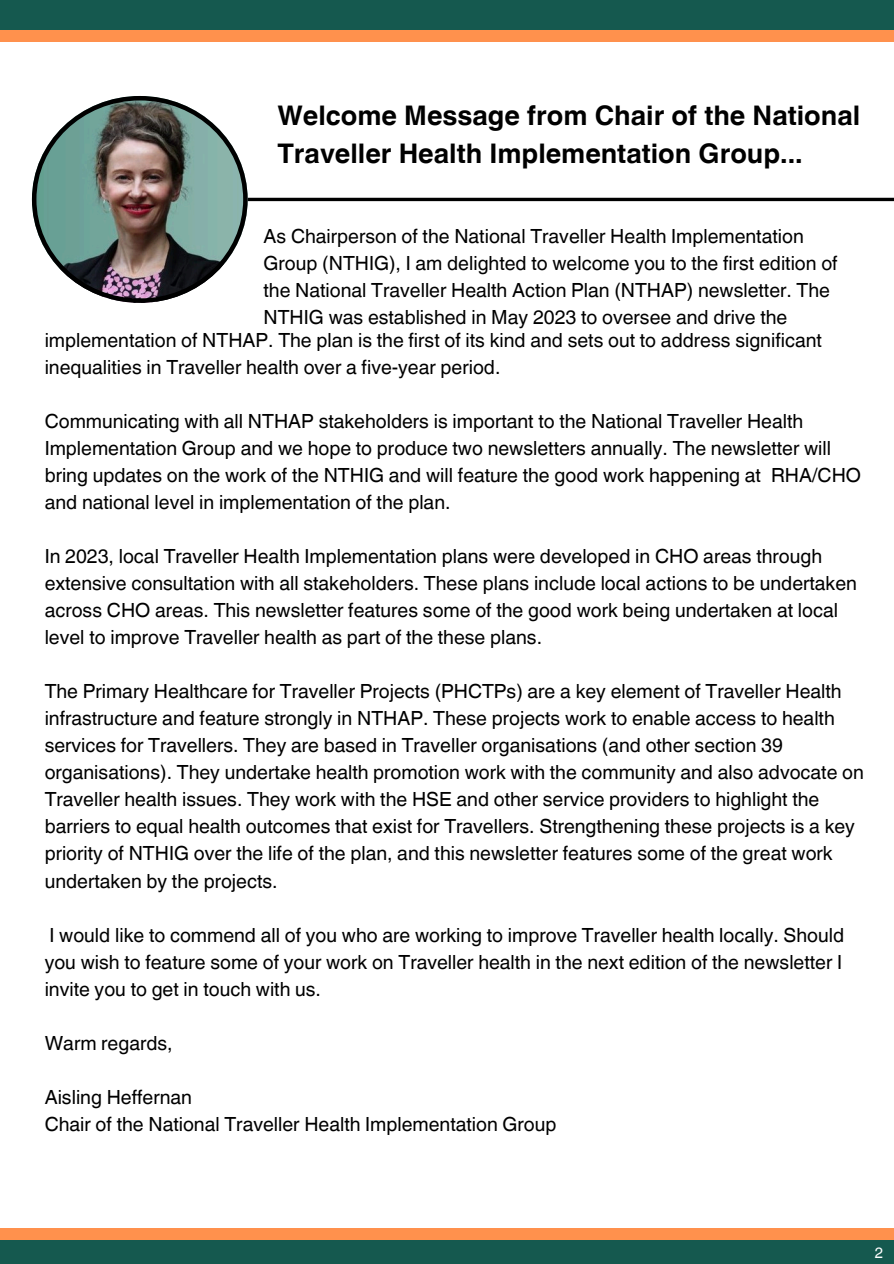
<style>
.page{position:relative;width:894px;height:1264px;background:#fff}
.page>*{position:absolute;margin:0;border:0;box-sizing:border-box;transform-origin:0 0}
.t1{font:700 27px/38.2px "Helvetica World";color:#000}
.t2{font:19.5px/27px "Helvetica World";color:#000}
.t3{font:15px "Helvetica World";color:#fff}
</style>
<div class="page">
<div style="left:0;top:0;width:893px;height:31px;background:#15594f"></div>
<div style="left:0;top:31px;width:893px;height:11px;background:#ff914d"></div>
<div style="left:0;top:1240px;width:893px;height:23px;background:#15594f"></div>
<div style="left:0;top:1228px;width:893px;height:12px;background:#ff914d"></div>
<img style="left:32px;top:96px;width:215px;height:207px">
<hr style="left:247px;top:198px;width:646px;height:3px;background:#000">
<p class="t1" style="left:277px;top:93px;width:584px">Welcome Message from Chair of the National<br>Traveller Health Implementation Group...</p>
<p class="t2" style="left:263px;top:223px;width:575px">As Chairperson of the National Traveller Health Implementation Group (NTHIG), I am delighted to welcome you to the first edition of the National Traveller Health Action Plan (NTHAP) newsletter. The NTHIG was established in May 2023 to oversee and drive the</p>
<h1 class="t2" style="left:45px;top:327px;width:778px">implementation of NTHAP. The plan is the first of its kind and sets out to address significant inequalities in Traveller health over a five-year period.</h1>
<p class="t2" style="left:45px;top:408px;width:817px">Communicating with all NTHAP stakeholders is important to the National Traveller Health Implementation Group and we hope to produce two newsletters annually. The newsletter will bring updates on the work of the NTHIG and will feature the good work happening at RHA/CHO and national level in implementation of the plan.</p>
<p class="t2" style="left:45px;top:543px;width:813px">In 2023, local Traveller Health Implementation plans were developed in CHO areas through extensive consultation with all stakeholders. These plans include local actions to be undertaken across CHO areas. This newsletter features some of the good work being undertaken at local level to improve Traveller health as part of the these plans.</p>
<p class="t2" style="left:45px;top:678px;width:820px">The Primary Healthcare for Traveller Projects (PHCTPs) are a key element of Traveller Health infrastructure and feature strongly in NTHAP. These projects work to enable access to health services for Travellers. They are based in Traveller organisations (and other section 39 organisations). They undertake health promotion work with the community and also advocate on Traveller health issues. They work with the HSE and other service providers to highlight the barriers to equal health outcomes that exist for Travellers. Strengthening these projects is a key priority of NTHIG over the life of the plan, and this newsletter features some of the great work undertaken by the projects.</p>
<p class="t2" style="left:45px;top:921px;width:800px;text-align:justify">I would like to commend all of you who are working to improve Traveller health locally. Should you wish to feature some of your work on Traveller health in the next edition of the newsletter I invite you to get in touch with us.</p>
<p class="t2" style="left:45px;top:1029px;width:129px">Warm regards,</p>
<p class="t2" style="left:45px;top:1083px;width:149px">Aisling Heffernan</p>
<p class="t2" style="left:45px;top:1110px;width:513px">Chair of the National Traveller Health Implementation Group</p>
<p class="t3" style="left:874px;top:1243px;width:10px">2</p>
</div>
